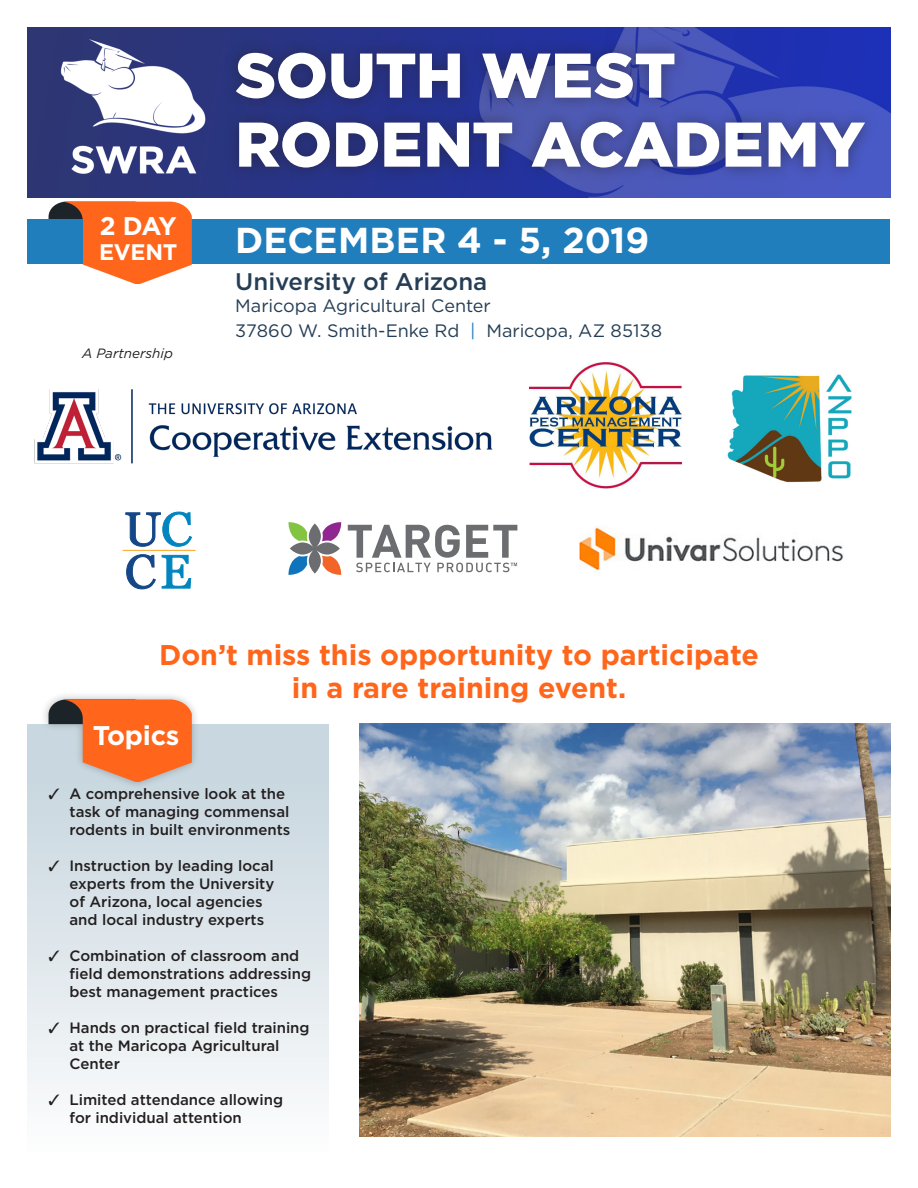
<style>
.page{position:relative;width:918px;height:1188px;background:#fff}
.page>*{position:absolute;margin:0;border:0;box-sizing:border-box;transform-origin:0 0}
.t1{font:900 63px "Gotham";letter-spacing:-.005em;color:#fff}
.t2{font:700 36px "Gotham";color:#fff}
.t3{font:700 28.5px "Gotham";color:#ff661c}
.t4{font:700 27px "Gotham";letter-spacing:-.01em;color:#fff}
.t5{font:700 25.5px "Gotham";color:#fff}
.t6{font:500 24px "Gotham";letter-spacing:-.005em;color:#253e55}
.t7{font:700 22.5px "Gotham";letter-spacing:-.01em;color:#fff}
.t8{font:18px "Gotham";letter-spacing:-.005em;color:#253e55}
.t9{font:500 15px/18px "Gotham";color:#231f20}
.t10{font:italic 13.5px "Gotham";color:#231f20}
.s1{color:#217ebc}
</style>
<div class="page">
<div style="left:117px;top:219px;width:773px;height:44px;background:#217ebc"></div>
<svg style="left:49px;top:202px;width:143px;height:82px"></svg>
<div style="left:27px;top:219px;width:56px;height:44px;background:#217ebc"></div>
<div style="left:27px;top:725px;width:301px;height:431px;background:linear-gradient(to bottom,#c3d3dc,#fcfcfc)"></div>
<img style="left:27px;top:27px;width:864px;height:171px">
<div style="left:222px;top:38px;width:656px;height:144px;background:#231f20;opacity:.5"></div>
<img style="left:43px;top:40px;width:179px;height:155px">
<div style="left:40px;top:691px;width:160px;height:99px;background:#231f20;opacity:.3"></div>
<svg style="left:49px;top:699px;width:143px;height:83px;background:#e27f50"></svg>
<img style="left:360px;top:724px;width:531px;height:412px">
<svg style="left:288px;top:522px;width:53px;height:53px"></svg>
<svg style="left:348px;top:525px;width:169px;height:47px"></svg>
<img style="left:580px;top:526px;width:263px;height:47px">
<img style="left:35px;top:389px;width:458px;height:75px">
<img style="left:529px;top:362px;width:152px;height:126px">
<img style="left:727px;top:374px;width:125px;height:109px">
<svg style="left:125px;top:512px;width:67px;height:35px"></svg>
<svg style="left:126px;top:554px;width:65px;height:35px"></svg>
<hr style="left:123px;top:550px;width:72px;height:1px;background:#fbb03f">
<p class="t5" style="left:100px;top:209px;width:78px">2 DAY</p>
<p class="t7" style="left:99px;top:237px;width:80px">EVENT</p>
<p class="t10" style="left:82px;top:345px;width:92px">A Partnership</p>
<p class="t1" style="left:235px;top:32px;width:442px">SOUTH WEST</p>
<p class="t1" style="left:235px;top:101px;width:631px">RODENT ACADEMY</p>
<p class="t2" style="left:235px;top:217px;width:415px">DECEMBER 4 - 5, 2019</p>
<p class="t6" style="left:235px;top:266px;width:254px">University of Arizona</p>
<p class="t8" style="left:235px;top:294px;width:257px">Maricopa Agricultural Center</p>
<p class="t8" style="left:235px;top:319px;width:428px">37860 W. Smith-Enke Rd <span class="s1">|</span> Maricopa, AZ 85138</p>
<p class="t3" style="left:159px;top:636px;width:601px">Don’t miss this opportunity to participate</p>
<p class="t3" style="left:292px;top:669px;width:336px">in a rare training event.</p>
<p class="t4" style="left:93px;top:718px;width:88px">Topics</p>
<p class="t9" style="left:49px;top:784px;width:238px">✓ A comprehensive look at the</p>
<p class="t9" style="left:70px;top:802px;width:222px">task of managing commensal</p>
<p class="t9" style="left:70px;top:820px;width:222px">rodents in built environments</p>
<p class="t9" style="left:49px;top:856px;width:227px">✓ Instruction by leading local</p>
<p class="t9" style="left:70px;top:874px;width:206px">experts from the University</p>
<p class="t9" style="left:70px;top:892px;width:196px">of Arizona, local agencies and local industry experts</p>
<p class="t9" style="left:49px;top:946px;width:252px">✓ Combination of classroom and</p>
<p class="t9" style="left:70px;top:964px;width:243px">field demonstrations addressing</p>
<p class="t9" style="left:70px;top:982px;width:210px">best management practices</p>
<p class="t9" style="left:49px;top:1018px;width:263px">✓ Hands on practical field training</p>
<p class="t9" style="left:70px;top:1036px;width:212px">at the Maricopa Agricultural</p>
<p class="t9" style="left:70px;top:1054px;width:52px">Center</p>
<p class="t9" style="left:49px;top:1090px;width:236px">✓ Limited attendance allowing</p>
<p class="t9" style="left:70px;top:1108px;width:174px">for individual attention</p>
</div>
